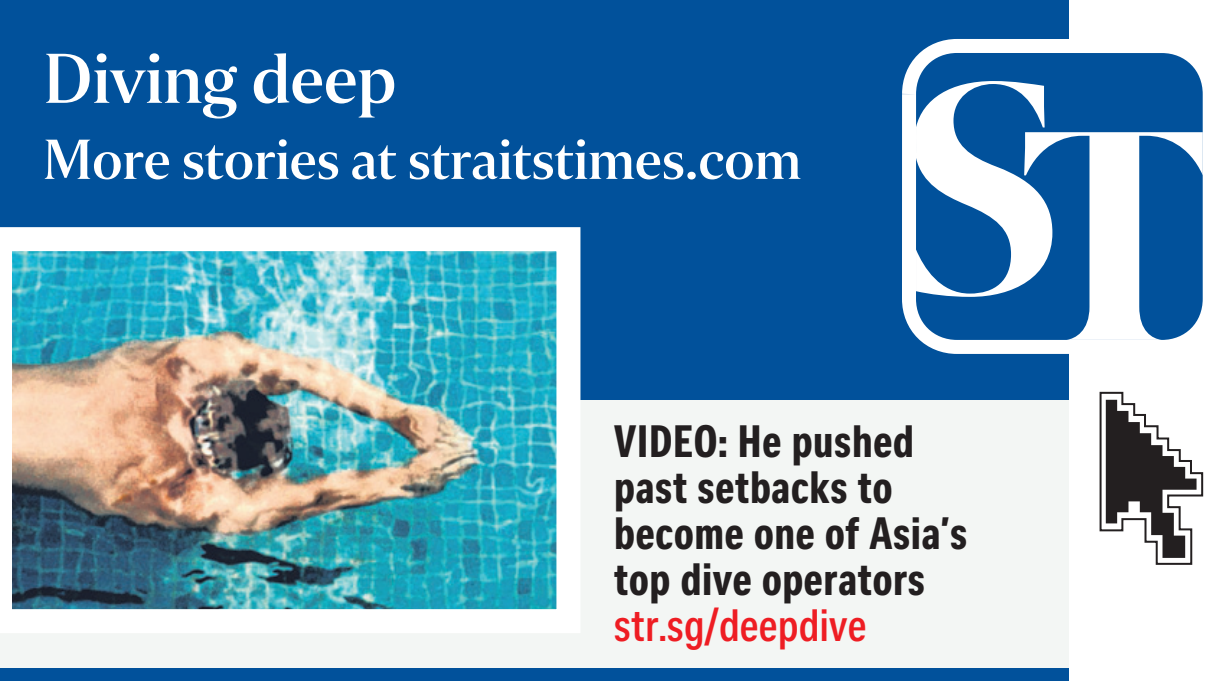
<style>
.page{position:relative;width:1205px;height:681px;background:#fff}
.page>*{position:absolute;margin:0;border:0;box-sizing:border-box;transform-origin:0 0}
.t1{font:70px "Selane ST Thirty";color:#fff}
.t2{font:56px "Selane ST Thirty";color:#fff}
.t3{font:44px/46px "Curator Head Cond ST Bold";color:#231f20}
.t4{font:700 44px "Curator Head Cond ST Semi";color:#ee1d23}
</style>
<div class="page">
<div style="left:0;top:0;width:1068px;height:680px;background:#01519b"></div>
<div style="left:0;top:399px;width:1068px;height:268px;background:#f3f6f4"></div>
<svg style="left:1099px;top:391px;width:104px;height:174px"></svg>
<svg style="left:902px;top:25px;width:301px;height:343px"></svg>
<div style="left:915px;top:53px;width:287px;height:287px;background:#01519b"></div>
<svg style="left:915px;top:81px;width:137px;height:216px"></svg>
<svg style="left:1023px;top:132px;width:179px;height:208px;fill:#01519b"></svg>
<img style="left:0;top:227px;width:580px;height:406px">
<h1 class="t1" style="left:43px;top:38px;width:354px">Diving deep</h1>
<p class="t2" style="left:43px;top:127px;width:759px">More stories at straitstimes.com</p>
<p class="t3" style="left:614px;top:418px;width:355px">VIDEO: He pushed past setbacks to become one of Asia’s top dive operators</p>
<p class="t4" style="left:614px;top:601px;width:254px">str.sg/deepdive</p>
</div>
